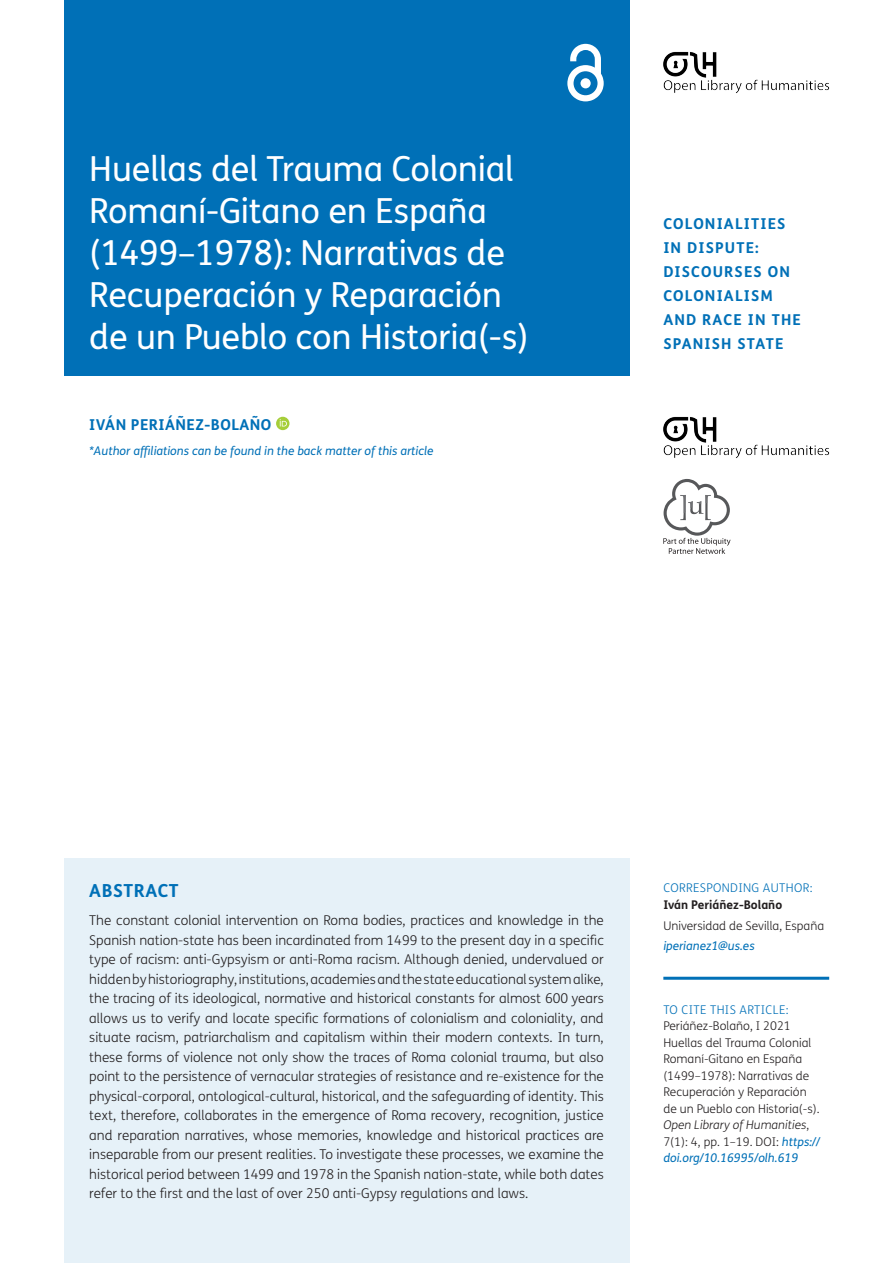
<style>
.page{position:relative;width:893px;height:1263px;background:#fff}
.page>*{position:absolute;margin:0;border:0;box-sizing:border-box;transform-origin:0 0}
.Article_Title{font:34.5px/42px "FS Me";letter-spacing:-.005em;color:#fff}
.t1{font:700 18px "FS Me";letter-spacing:.03em;color:#0070b7}
.Article_Type{font:700 15px/24px "FS Me";letter-spacing:.075em;color:#0070b7}
.Cover_Authors{font:700 15px "FS Me";letter-spacing:.03em;color:#0070b7}
.Abstract_Copy{font:300 13.5px/19.5px "FS Me";color:#231f20;text-align:justify}
.Meta{font:300 12px/16.5px "FS Me";color:#231f20}
.Meta-2{font:italic 12px "FS Me";color:#0070b7}
.Meta_Titles{font:300 12px "FS Me";letter-spacing:.03em;color:#0070b7}
.Meta-3{font:700 12px "FS Me";color:#231f20}
.Meta_Titles_-_Rule{font:300 12px "FS Me";letter-spacing:.03em;color:#0070b7}
.s1{font-style:italic}
.s2{font-weight:400;font-style:italic;color:#0070b7}
</style>
<div class="page">
<div style="left:64px;top:0;width:565px;height:376px;background:#0070b7"></div>
<svg style="left:567px;top:44px;width:37px;height:57px"></svg>
<img style="left:663px;top:52px;width:166px;height:41px">
<img style="left:663px;top:417px;width:166px;height:41px">
<svg style="left:663px;top:479px;width:68px;height:75px"></svg>
<hr style="left:663px;top:977px;width:166px;height:3px;background:#0070b7">
<div style="left:64px;top:858px;width:565px;height:405px;background:#e6f1f8"></div>
<svg style="left:276px;top:417px;width:13px;height:13px"></svg>
<svg style="left:280px;top:419px;width:7px;height:7px"></svg>
<p class="Article_Title" style="left:89px;top:148px;width:441px">Huellas del Trauma Colonial<br>Romaní-Gitano en España (1499–1978): Narrativas de<br>Recuperación y Reparación de un Pueblo con Historia(-s)</p>
<p class="Cover_Authors" style="left:89px;top:415px;width:184px">IVÁN PERIÁÑEZ-BOLAÑO</p>
<p class="Meta-2" style="left:89px;top:444px;width:346px">*Author affiliations can be found in the back matter of this article</p>
<p class="Article_Type" style="left:663px;top:211px;width:139px">COLONIALITIES<br>IN DISPUTE:<br>DISCOURSES ON<br>COLONIALISM<br>AND RACE IN THE<br>SPANISH STATE</p>
<h1 class="t1" style="left:89px;top:879px;width:91px">ABSTRACT</h1>
<p class="Abstract_Copy" style="left:89px;top:911px;width:516px">The constant colonial intervention on Roma bodies, practices and knowledge in the Spanish nation-state has been incardinated from 1499 to the present day in a specific type of racism: anti-Gypsyism or anti-Roma racism. Although denied, undervalued or hidden by historiography, institutions, academies and the state educational system alike, the tracing of its ideological, normative and historical constants for almost 600 years allows us to verify and locate specific formations of colonialism and coloniality, and situate racism, patriarchalism and capitalism within their modern contexts. In turn, these forms of violence not only show the traces of Roma colonial trauma, but also point to the persistence of vernacular strategies of resistance and re-existence for the physical-corporal, ontological-cultural, historical, and the safeguarding of identity. This text, therefore, collaborates in the emergence of Roma recovery, recognition, justice and reparation narratives, whose memories, knowledge and historical practices are inseparable from our present realities. To investigate these processes, we examine the historical period between 1499 and 1978 in the Spanish nation-state, while both dates refer to the first and the last of over 250 anti-Gypsy regulations and laws.</p>
<p class="Meta_Titles" style="left:663px;top:881px;width:151px">CORRESPONDING AUTHOR:</p>
<p class="Meta-3" style="left:663px;top:897px;width:120px">Iván Periáñez-Bolaño</p>
<p class="Meta" style="left:663px;top:917px;width:162px">Universidad de Sevilla, España</p>
<p class="Meta-2" style="left:663px;top:939px;width:93px">iperianez1@us.es</p>
<p class="Meta_Titles_-_Rule" style="left:663px;top:1003px;width:127px">TO CITE THIS ARTICLE:</p>
<p class="Meta" style="left:663px;top:1018px;width:158px">Periáñez-Bolaño, I 2021<br>Huellas del Trauma Colonial<br>Romaní-Gitano en España (1499–1978): Narrativas de<br>Recuperación y Reparación de un Pueblo con Historia(-s).<br><span class="s1">Open Library of Humanities</span>,<br>7(1): 4, pp. 1–19. DOI: <span class="s2">https:// doi.org/10.16995/olh.619</span></p>
</div>
